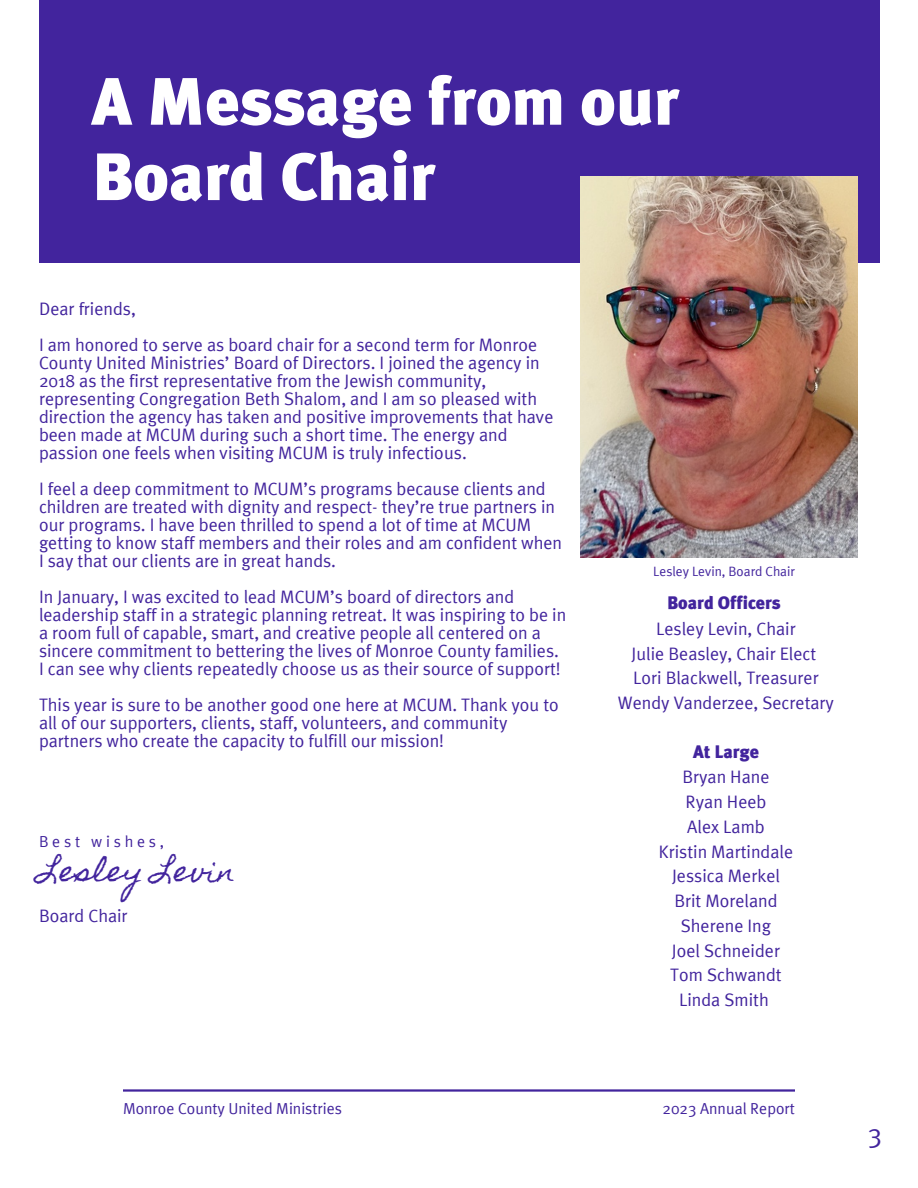
<style>
.page{position:relative;width:918px;height:1188px;background:#fff}
.page>*{position:absolute;margin:0;border:0;box-sizing:border-box;transform-origin:0 0}
.t1{font:900 66.9px/75.3px "Meta Plus";color:#fff}
.t2{font:28.5px "Homemade Apple";color:#42249d}
.t3{font:27px "Meta Plus";color:#42249d}
.t4{font:18px/18px "Meta Plus";color:#42249d}
.t5{font:15.9px "Meta Plus";color:#42249d}
.t6{font:15.9px "Meta Plus";letter-spacing:.235em;color:#42249d}
.t7{font:13.5px "Meta Plus";color:#42249d}
.s1{font-weight:900}
</style>
<div class="page">
<hr style="left:123px;top:1089px;width:672px;height:3px;background:#42249d">
<div style="left:39px;top:0;width:840px;height:262px;background:#42249d"></div>
<img style="left:580px;top:176px;width:277px;height:382px">
<h2 class="t1" style="left:92px;top:68px;width:589px">A Message from our<br>Board Chair</h2>
<p class="t4" style="left:39px;top:299px;width:98px">Dear friends,</p>
<h2 class="t4" style="left:39px;top:335px;width:516px">I am honored to serve as board chair for a second term for Monroe County United Ministries’ Board of Directors. I joined the agency in 2018 as the first representative from the Jewish community, representing Congregation Beth Shalom, and I am so pleased with direction the agency has taken and positive improvements that have been made at MCUM during such a short time. The energy and passion one feels when visiting MCUM is truly infectious.</h2>
<h2 class="t4" style="left:39px;top:479px;width:525px">I feel a deep commitment to MCUM’s programs because clients and children are treated with dignity and respect- they’re true partners in our programs. I have been thrilled to spend a lot of time at MCUM getting to know staff members and their roles and am confident when I say that our clients are in great hands.</h2>
<h2 class="t4" style="left:39px;top:587px;width:529px">In January, I was excited to lead MCUM’s board of directors and leadership staff in a strategic planning retreat. It was inspiring to be in a room full of capable, smart, and creative people all centered on a sincere commitment to bettering the lives of Monroe County families.<br>I can see why clients repeatedly choose us as their source of support!</h2>
<h2 class="t4" style="left:39px;top:695px;width:521px">This year is sure to be another good one here at MCUM. Thank you to all of our supporters, clients, staff, volunteers, and community partners who create the capacity to fulfill our mission!</h2>
<h3 class="t6" style="left:39px;top:832px;width:127px">Best wishes,</h3>
<h2 class="t2" style="left:39px;top:855px;width:198px">Lesley Levin</h2>
<h2 class="t4" style="left:39px;top:906px;width:90px">Board Chair</h2>
<p class="t7" style="left:653px;top:563px;width:143px">Lesley Levin, Board Chair</p>
<h3 class="t4" style="left:618px;top:590px;width:218px;line-height:25px;text-align:center"><span class="s1">Board Officers<br></span>Lesley Levin, Chair<br>Julie Beasley, Chair Elect<br>Lori Blackwell, Treasurer<br>Wendy Vanderzee, Secretary</h3>
<h3 class="t4" style="left:659px;top:739px;width:136px;line-height:24.9px;text-align:center"><span class="s1">At Large<br></span>Bryan Hane<br>Ryan Heeb<br>Alex Lamb<br>Kristin Martindale<br>Jessica Merkel<br>Brit Moreland<br>Sherene Ing<br>Joel Schneider<br>Tom Schwandt<br>Linda Smith</h3>
<h2 class="t5" style="left:123px;top:1099px;width:221px">Monroe County United Ministries</h2>
<p class="t5" style="left:663px;top:1099px;width:134px">2023 Annual Report</p>
<h2 class="t3" style="left:868px;top:1118px;width:16px">3</h2>
</div>
